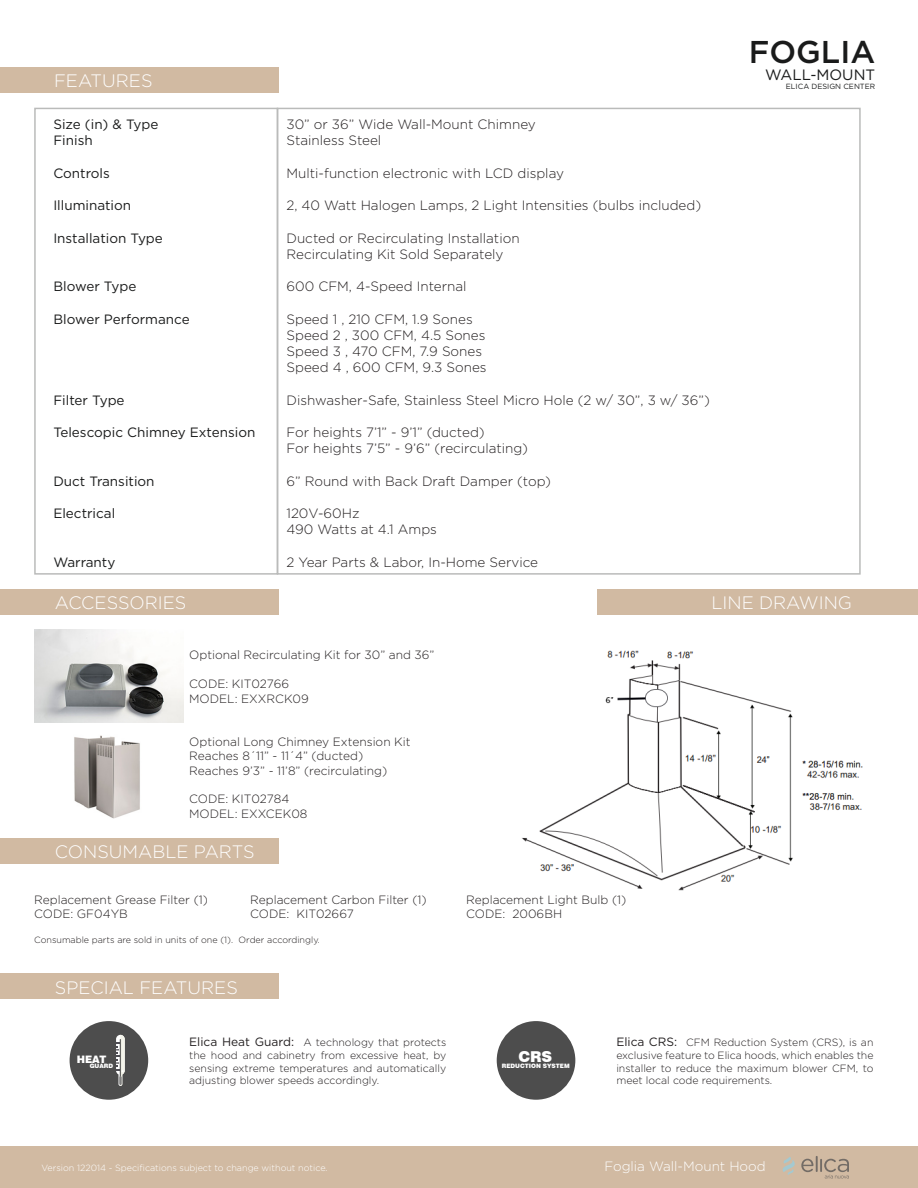
<style>
.page{position:relative;width:918px;height:1188px;background:#fff}
.page>*{position:absolute;margin:0;border:0;box-sizing:border-box;transform-origin:0 0}
.t1{font:500 31.5px "Gotham";color:#1a1b1b}
.t2{font:300 18px "Gotham";color:#fff}
.t3{font:15px "Gotham";color:#1a1b1b}
.t4{font:900 15px "Swiss 721 BT";color:#fff}
.t5{font:300 13.5px "Gotham";color:#231f20}
.t6{font:13.5px "Gotham";color:#1a1b1b}
.t7{font:300 13.5px "Gotham";color:#fff}
.t8{font:13.5px "Myriad Pro";color:#fff}
.t9{font:300 12px "Gotham";color:#231f20}
.t10{font:300 10.5px/12.6px "Gotham";color:#231f20;text-align:justify}
.t11{font:900 10.35px "Swiss 721 BT";color:#fff}
.t12{font:300 9px "Gotham";color:#fff}
.t13{font:300 9px "Gotham";color:#231f20}
.t14{font:7.5px "Gotham";color:#1a1b1b}
.t15{font:900 6px "Swiss 721 BT";color:#fff}
.s1{font-weight:400;font-size:12px}
</style>
<div class="page">
<div style="left:277px;top:108px;width:584px;height:467px;border:2px solid #babbba"></div>
<div style="left:34px;top:108px;width:244px;height:467px;border:2px solid #babbba"></div>
<img style="left:522px;top:650px;width:341px;height:241px">
<img style="left:34px;top:630px;width:150px;height:93px">
<img style="left:74px;top:735px;width:66px;height:84px">
<div style="left:0;top:590px;width:279px;height:25px;background:#d1baa2"></div>
<div style="left:0;top:838px;width:279px;height:26px;background:#d1baa2"></div>
<div style="left:598px;top:590px;width:320px;height:25px;background:#d1baa2"></div>
<div style="left:0;top:67px;width:279px;height:26px;background:#d1baa2"></div>
<div style="left:0;top:974px;width:279px;height:25px;background:#d1baa2"></div>
<div style="left:0;top:1146px;width:918px;height:42px;background:#d1baa2"></div>
<svg style="left:782px;top:1157px;width:13px;height:18px"></svg>
<svg style="left:801px;top:1156px;width:48px;height:23px"></svg>
<div style="left:70px;top:1021px;width:78px;height:79px;background:#4d4d4d;border-radius:50%"></div>
<svg style="left:116px;top:1035px;width:9px;height:51px"></svg>
<div style="left:497px;top:1021px;width:78px;height:79px;background:#4d4d4d;border-radius:50%"></div>
<p class="t2" style="left:54px;top:70px;width:100px">FEATURES</p>
<p class="t6" style="left:53px;top:116px;width:107px">Size (in) &amp; Type</p>
<p class="t6" style="left:53px;top:132px;width:41px">Finish</p>
<p class="t6" style="left:53px;top:164px;width:58px">Controls</p>
<p class="t6" style="left:53px;top:197px;width:79px">Illumination</p>
<p class="t6" style="left:53px;top:229px;width:111px">Installation Type</p>
<p class="t6" style="left:53px;top:278px;width:84px">Blower Type</p>
<p class="t6" style="left:53px;top:310px;width:138px">Blower Performance</p>
<p class="t6" style="left:53px;top:391px;width:73px">Filter Type</p>
<p class="t6" style="left:53px;top:424px;width:204px">Telescopic Chimney Extension</p>
<p class="t6" style="left:53px;top:472px;width:103px">Duct Transition</p>
<p class="t6" style="left:53px;top:505px;width:63px">Electrical</p>
<p class="t6" style="left:53px;top:553px;width:63px">Warranty</p>
<p class="t2" style="left:55px;top:592px;width:133px">ACCESSORIES</p>
<p class="t5" style="left:286px;top:116px;width:251px">30” or 36” Wide Wall-Mount Chimney</p>
<p class="t5" style="left:286px;top:132px;width:96px">Stainless Steel</p>
<p class="t5" style="left:286px;top:164px;width:279px">Multi-function electronic with LCD display</p>
<p class="t5" style="left:286px;top:197px;width:416px">2, 40 Watt Halogen Lamps, 2 Light Intensities (bulbs included)</p>
<p class="t5" style="left:286px;top:229px;width:235px">Ducted or Recirculating Installation</p>
<p class="t5" style="left:286px;top:245px;width:219px">Recirculating Kit Sold Separately</p>
<p class="t5" style="left:286px;top:278px;width:182px">600 CFM, 4-Speed Internal</p>
<p class="t5" style="left:286px;top:310px;width:188px">Speed 1 , 210 CFM, 1.9 Sones</p>
<p class="t5" style="left:286px;top:326px;width:201px">Speed 2 , 300 CFM, 4.5 Sones</p>
<p class="t5" style="left:286px;top:343px;width:197px">Speed 3 , 470 CFM, 7.9 Sones</p>
<p class="t5" style="left:286px;top:359px;width:202px">Speed 4 , 600 CFM, 9.3 Sones</p>
<p class="t5" style="left:286px;top:391px;width:425px">Dishwasher-Safe, Stainless Steel Micro Hole (2 w/ 30”, 3 w/ 36”)</p>
<p class="t5" style="left:286px;top:424px;width:200px">For heights 7’1” - 9’1” (ducted)</p>
<p class="t5" style="left:286px;top:440px;width:243px">For heights 7’5” - 9’6” (recirculating)</p>
<p class="t5" style="left:286px;top:472px;width:266px">6” Round with Back Draft Damper (top)</p>
<p class="t5" style="left:286px;top:505px;width:75px">120V-60Hz</p>
<p class="t5" style="left:286px;top:521px;width:152px">490 Watts at 4.1 Amps</p>
<p class="t5" style="left:286px;top:553px;width:253px">2 Year Parts &amp; Labor, In-Home Service</p>
<p class="t1" style="left:749px;top:31px;width:128px">FOGLIA</p>
<p class="t3" style="left:765px;top:65px;width:111px">WALL-MOUNT</p>
<p class="t14" style="left:786px;top:82px;width:91px">ELICA DESIGN CENTER</p>
<p class="t2" style="left:711px;top:592px;width:142px">LINE DRAWING</p>
<p class="t9" style="left:189px;top:648px;width:247px">Optional Recirculating Kit for 30” and 36”</p>
<p class="t9" style="left:189px;top:676px;width:101px">CODE: KIT02766</p>
<p class="t9" style="left:189px;top:691px;width:121px">MODEL: EXXRCK09</p>
<p class="t9" style="left:189px;top:734px;width:223px">Optional Long Chimney Extension Kit</p>
<p class="t9" style="left:189px;top:748px;width:176px">Reaches 8´11” - 11´4” (ducted)</p>
<p class="t9" style="left:189px;top:763px;width:200px">Reaches 9’3” - 11’8” (recirculating)</p>
<p class="t9" style="left:189px;top:792px;width:102px">CODE: KIT02784</p>
<p class="t9" style="left:189px;top:806px;width:120px">MODEL: EXXCEK08</p>
<p class="t2" style="left:55px;top:840px;width:201px">CONSUMABLE PARTS</p>
<p class="t9" style="left:34px;top:892px;width:175px">Replacement Grease Filter (1)</p>
<p class="t9" style="left:250px;top:892px;width:178px">Replacement Carbon Filter (1)</p>
<p class="t9" style="left:466px;top:892px;width:162px">Replacement Light Bulb (1)</p>
<p class="t9" style="left:34px;top:906px;width:95px">CODE: GF04YB</p>
<p class="t9" style="left:250px;top:906px;width:105px">CODE: KIT02667</p>
<p class="t9" style="left:466px;top:906px;width:97px">CODE: 2006BH</p>
<p class="t13" style="left:34px;top:934px;width:287px">Consumable parts are sold in units of one (1). Order accordingly.</p>
<p class="t2" style="left:55px;top:976px;width:184px">SPECIAL FEATURES</p>
<p class="t11" style="left:77px;top:1053px;width:31px">HEAT</p>
<p class="t15" style="left:90px;top:1063px;width:25px">GUARD</p>
<p class="t10" style="left:189px;top:1036px;width:259px"><span class="s1">Elica Heat Guard:</span> A technology that protects the hood and cabinetry from excessive heat, by sensing extreme temperatures and automatically adjusting blower speeds accordingly.</p>
<p class="t4" style="left:518px;top:1048px;width:35px">CRS</p>
<p class="t15" style="left:502px;top:1062px;width:69px">REDUCTION SYSTEM</p>
<p class="t10" style="left:616px;top:1036px;width:259px"><span class="s1">Elica CRS:</span> CFM Reduction System (CRS), is an exclusive feature to Elica hoods, which enables the installer to reduce the maximum blower CFM, to meet local code requirements.</p>
<p class="t12" style="left:41px;top:1162px;width:288px">Version 122014 - Specifications subject to change without notice.</p>
<p class="t7" style="left:604px;top:1158px;width:163px">Foglia Wall-Mount Hood</p>
<p class="t8" style="left:41px;top:1159px;width:109px">Elica Design Center</p>
</div>
